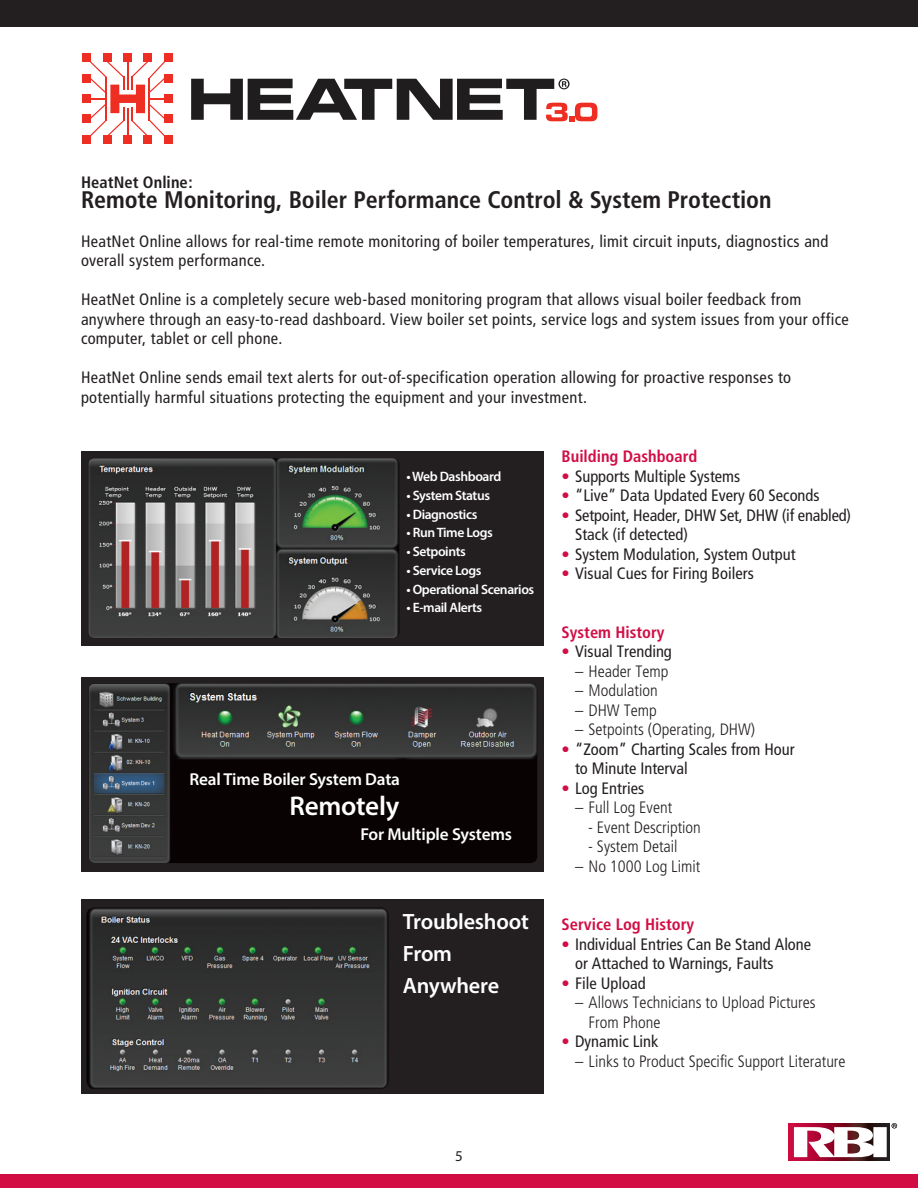
<style>
.page{position:relative;width:918px;height:1188px;background:#fff}
.page>*{position:absolute;margin:0;border:0;box-sizing:border-box;transform-origin:0 0}
.t1{font:600 27.15px "Myriad Pro";letter-spacing:-.01em;color:#fff}
.RBI_body_text{font:700 condensed 24px "Frutiger";color:#231f20}
.t2{font:600 22.2px "Myriad Pro";letter-spacing:-.01em;color:#fff}
.t3{font:600 17.25px "Myriad Pro";letter-spacing:-.01em;color:#fff}
.t4{font:condensed 16.5px/19.5px "Frutiger";letter-spacing:.015em;color:#231f20}
.t5{font:300 condensed 16.5px/19.5px "Frutiger";color:#231f20}
.t6{font:700 condensed 16.5px "Frutiger";color:#d20d44}
.t7{font:condensed 16.5px "Frutiger";letter-spacing:-.01em;color:#231f20}
.RBI_body_text-2{font:700 condensed 16.5px "Frutiger";letter-spacing:.005em;color:#231f20}
.t8{font:15px "Myriad Pro";color:#231f20}
.t9{font:600 13.65px "Myriad Pro";letter-spacing:-.03em;color:#fff}
.s1{color:#d20d44}
</style>
<div class="page">
<div style="left:0;top:1174px;width:918px;height:14px;background:#d20d44"></div>
<div style="left:0;top:0;width:918px;height:27px;background:#231f20"></div>
<div style="left:82px;top:54px;width:9px;height:8px;background:#ee2e22"></div>
<div style="left:164px;top:54px;width:9px;height:8px;background:#ee2e22"></div>
<div style="left:123px;top:54px;width:9px;height:8px;background:#ee2e22"></div>
<div style="left:103px;top:54px;width:8px;height:8px;background:#ee2e22"></div>
<div style="left:144px;top:54px;width:8px;height:8px;background:#ee2e22"></div>
<div style="left:82px;top:135px;width:9px;height:9px;background:#ee2e22"></div>
<div style="left:164px;top:135px;width:9px;height:9px;background:#ee2e22"></div>
<div style="left:123px;top:135px;width:9px;height:9px;background:#ee2e22"></div>
<div style="left:103px;top:135px;width:8px;height:9px;background:#ee2e22"></div>
<div style="left:144px;top:135px;width:8px;height:9px;background:#ee2e22"></div>
<div style="left:164px;top:94px;width:9px;height:9px;background:#ee2e22"></div>
<div style="left:164px;top:74px;width:9px;height:8px;background:#ee2e22"></div>
<div style="left:164px;top:115px;width:9px;height:8px;background:#ee2e22"></div>
<div style="left:82px;top:94px;width:9px;height:9px;background:#ee2e22"></div>
<div style="left:82px;top:74px;width:9px;height:8px;background:#ee2e22"></div>
<div style="left:82px;top:115px;width:9px;height:8px;background:#ee2e22"></div>
<svg style="left:89px;top:60px;width:77px;height:78px"></svg>
<svg style="left:191px;top:79px;width:406px;height:42px"></svg>
<div style="left:81px;top:452px;width:463px;height:194px;background:#231f20"></div>
<img style="left:88px;top:458px;width:311px;height:180px">
<div style="left:81px;top:677px;width:463px;height:194px;background:#231f20"></div>
<img style="left:89px;top:683px;width:448px;height:180px">
<div style="left:81px;top:899px;width:463px;height:195px;background:#231f20"></div>
<img style="left:89px;top:907px;width:300px;height:182px">
<img style="left:789px;top:1123px;width:101px;height:38px">
<svg style="left:794px;top:1123px;width:103px;height:34px"></svg>
<p class="RBI_body_text-2" style="left:81px;top:173px;width:113px">HeatNet Online:</p>
<p class="RBI_body_text" style="left:81px;top:185px;width:692px">Remote Monitoring, Boiler Performance Control &amp; System Protection</p>
<p class="t4" style="left:81px;top:231px;width:749px">HeatNet Online allows for real-time remote monitoring of boiler temperatures, limit circuit inputs, diagnostics and overall system performance.</p>
<p class="t4" style="left:81px;top:290px;width:769px">HeatNet Online is a completely secure web-based monitoring program that allows visual boiler feedback from anywhere through an easy-to-read dashboard. View boiler set points, service logs and system issues from your office computer, tablet or cell phone.</p>
<p class="t4" style="left:81px;top:368px;width:712px">HeatNet Online sends email text alerts for out-of-specification operation allowing for proactive responses to potentially harmful situations protecting the equipment and your investment.</p>
<p class="t9" style="left:407px;top:468px;width:96px">• Web Dashboard</p>
<p class="t9" style="left:407px;top:487px;width:85px">• System Status</p>
<p class="t9" style="left:407px;top:505px;width:72px">• Diagnostics</p>
<p class="t9" style="left:407px;top:524px;width:88px">• Run Time Logs</p>
<p class="t9" style="left:407px;top:543px;width:61px">• Setpoints</p>
<p class="t9" style="left:407px;top:562px;width:77px">• Service Logs</p>
<p class="t9" style="left:407px;top:580px;width:129px">• Operational Scenarios</p>
<p class="t9" style="left:407px;top:599px;width:77px">• E-mail Alerts</p>
<p class="t3" style="left:189px;top:768px;width:212px">Real Time Boiler System Data</p>
<p class="t1" style="left:289px;top:788px;width:111px">Remotely</p>
<p class="t3" style="left:360px;top:824px;width:153px">For Multiple Systems</p>
<p class="t2" style="left:403px;top:907px;width:127px">Troubleshoot</p>
<p class="t2" style="left:403px;top:939px;width:51px">From</p>
<p class="t2" style="left:403px;top:971px;width:98px">Anywhere</p>
<p class="t6" style="left:562px;top:447px;width:137px">Building Dashboard</p>
<p class="t4" style="left:562px;top:467px;width:180px"><span class="s1">•</span> Supports Multiple Systems</p>
<p class="t4" style="left:562px;top:486px;width:260px"><span class="s1">•</span> “Live” Data Updated Every 60 Seconds</p>
<p class="t7" style="left:562px;top:506px;width:291px"><span class="s1">•</span> Setpoint, Header, DHW Set, DHW (if enabled)</p>
<p class="t4" style="left:575px;top:525px;width:114px">Stack (if detected)</p>
<p class="t4" style="left:562px;top:545px;width:236px"><span class="s1">•</span> System Modulation, System Output</p>
<p class="t4" style="left:562px;top:564px;width:194px"><span class="s1">•</span> Visual Cues for Firing Boilers</p>
<p class="t6" style="left:562px;top:622px;width:104px">System History</p>
<p class="t4" style="left:562px;top:642px;width:112px"><span class="s1">•</span> Visual Trending</p>
<p class="t5" style="left:575px;top:662px;width:95px">– Header Temp</p>
<p class="t5" style="left:575px;top:681px;width:84px">– Modulation</p>
<p class="t5" style="left:575px;top:701px;width:83px">– DHW Temp</p>
<p class="t5" style="left:575px;top:720px;width:182px">– Setpoints (Operating, DHW)</p>
<p class="t4" style="left:562px;top:740px;width:235px"><span class="s1">•</span> “Zoom” Charting Scales from Hour</p>
<p class="t4" style="left:575px;top:759px;width:114px">to Minute Interval</p>
<p class="t4" style="left:562px;top:779px;width:84px"><span class="s1">•</span> Log Entries</p>
<p class="t5" style="left:575px;top:798px;width:99px">– Full Log Event</p>
<p class="t5" style="left:588px;top:818px;width:114px">- Event Description</p>
<p class="t5" style="left:588px;top:837px;width:91px">- System Detail</p>
<p class="t5" style="left:575px;top:857px;width:127px">– No 1000 Log Limit</p>
<p class="t6" style="left:562px;top:915px;width:134px">Service Log History</p>
<p class="t4" style="left:562px;top:935px;width:251px"><span class="s1">•</span> Individual Entries Can Be Stand Alone</p>
<p class="t4" style="left:575px;top:954px;width:200px">or Attached to Warnings, Faults</p>
<p class="t4" style="left:562px;top:974px;width:86px"><span class="s1">•</span> File Upload</p>
<p class="t5" style="left:589px;top:993px;width:229px;text-indent:-14px">– Allows Technicians to Upload Pictures<br>From Phone</p>
<p class="t4" style="left:562px;top:1032px;width:98px"><span class="s1">•</span> Dynamic Link</p>
<p class="t5" style="left:575px;top:1052px;width:272px">– Links to Product Specific Support Literature</p>
<p class="t8" style="left:455px;top:1148px;width:9px">5</p>
</div>
